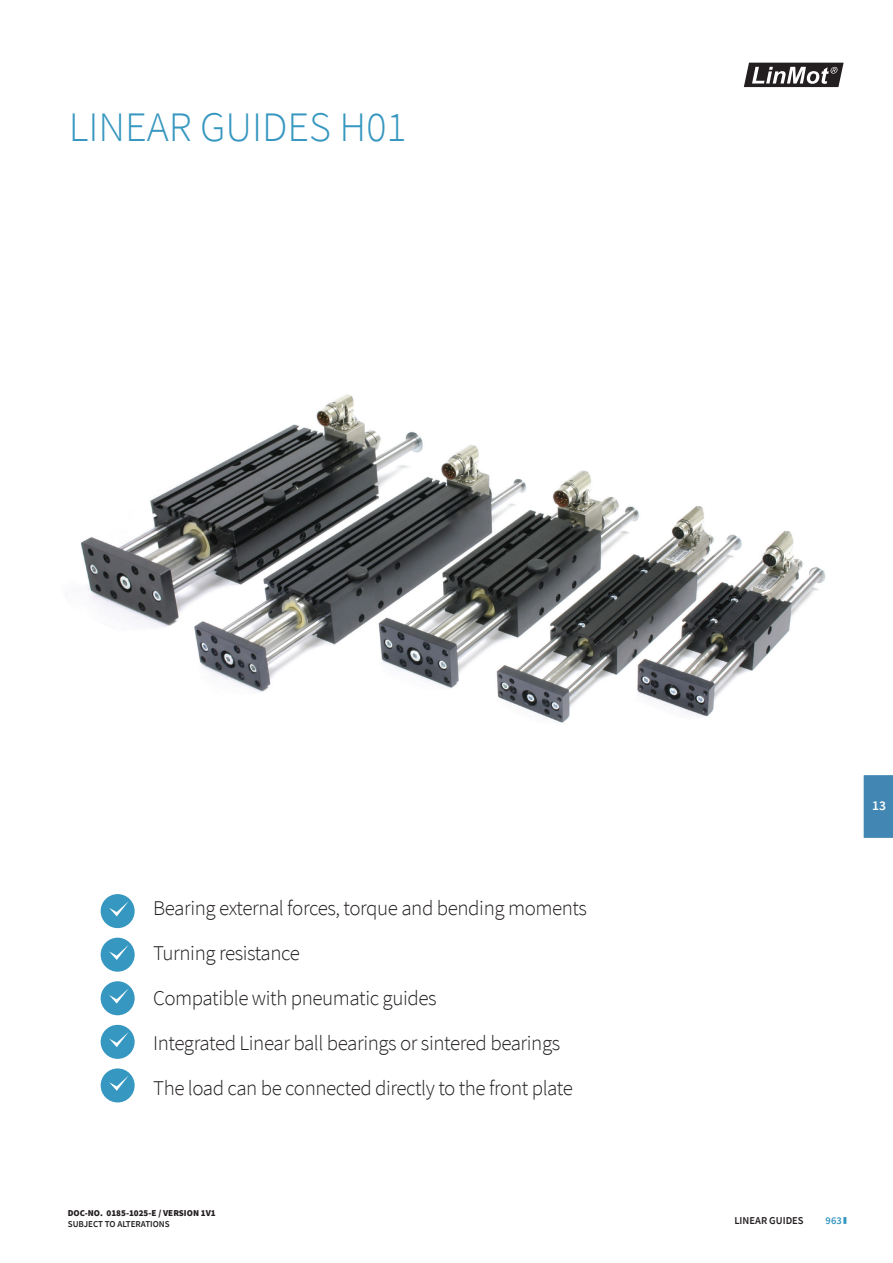
<style>
.page{position:relative;width:893px;height:1263px;background:#fff}
.page>*{position:absolute;margin:0;border:0;box-sizing:border-box;transform-origin:0 0}
.t1{font:300 42px "Source Sans Pro";color:#3697c0}
.t2{font:300 21px "Source Sans Pro";letter-spacing:-.02em;color:#231f20}
.t3{font:600 13.5px "Source Sans Pro";color:#fff}
.t4{font:600 10.5px "Source Sans Pro";color:#231f20}
.t5{font:600 10.5px "Source Sans Pro";color:#3697c0}
.t6{font:900 9px "Source Sans Pro";color:#231f20}
.t7{font:600 9px "Source Sans Pro";color:#231f20}
</style>
<div class="page">
<svg style="left:743px;top:62px;width:101px;height:26px"></svg>
<div style="left:863px;top:775px;width:30px;height:63px;background:#4287b3"></div>
<svg style="left:843px;top:1217px;width:3px;height:7px"></svg>
<div style="left:101px;top:894px;width:34px;height:34px;background:#3697c0;border-radius:50%"></div>
<div style="left:101px;top:938px;width:34px;height:34px;background:#3697c0;border-radius:50%"></div>
<div style="left:101px;top:981px;width:34px;height:34px;background:#3697c0;border-radius:50%"></div>
<div style="left:101px;top:1025px;width:34px;height:34px;background:#3697c0;border-radius:50%"></div>
<div style="left:101px;top:1068px;width:34px;height:34px;background:#3697c0;border-radius:50%"></div>
<svg style="left:109px;top:901px;width:20px;height:15px"></svg>
<svg style="left:109px;top:945px;width:20px;height:15px"></svg>
<svg style="left:109px;top:988px;width:20px;height:15px"></svg>
<svg style="left:109px;top:1032px;width:20px;height:15px"></svg>
<svg style="left:109px;top:1076px;width:19px;height:15px"></svg>
<img style="left:81px;top:394px;width:745px;height:329px">
<p class="t1" style="left:69px;top:101px;width:339px">LINEAR GUIDES H01</p>
<p class="t2" style="left:153px;top:895px;width:435px">Bearing external forces, torque and bending moments</p>
<p class="t2" style="left:153px;top:940px;width:148px">Turning resistance</p>
<p class="t2" style="left:153px;top:985px;width:285px">Compatible with pneumatic guides</p>
<p class="t2" style="left:153px;top:1030px;width:409px">Integrated Linear ball bearings or sintered bearings</p>
<p class="t2" style="left:153px;top:1075px;width:421px">The load can be connected directly to the front plate</p>
<p class="t6" style="left:68px;top:1206px;width:149px">DOC-NO. 0185-1025-E / VERSION 1V1</p>
<p class="t6" style="left:68px;top:1206px;width:47px">EDITION 24</p>
<p class="t7" style="left:68px;top:1217px;width:103px">SUBJECT TO ALTERATIONS</p>
<p class="t3" style="left:872px;top:796px;width:15px">13</p>
<p class="t4" style="left:734px;top:1214px;width:71px">LINEAR GUIDES</p>
<p class="t5" style="left:826px;top:1214px;width:18px">963</p>
</div>
